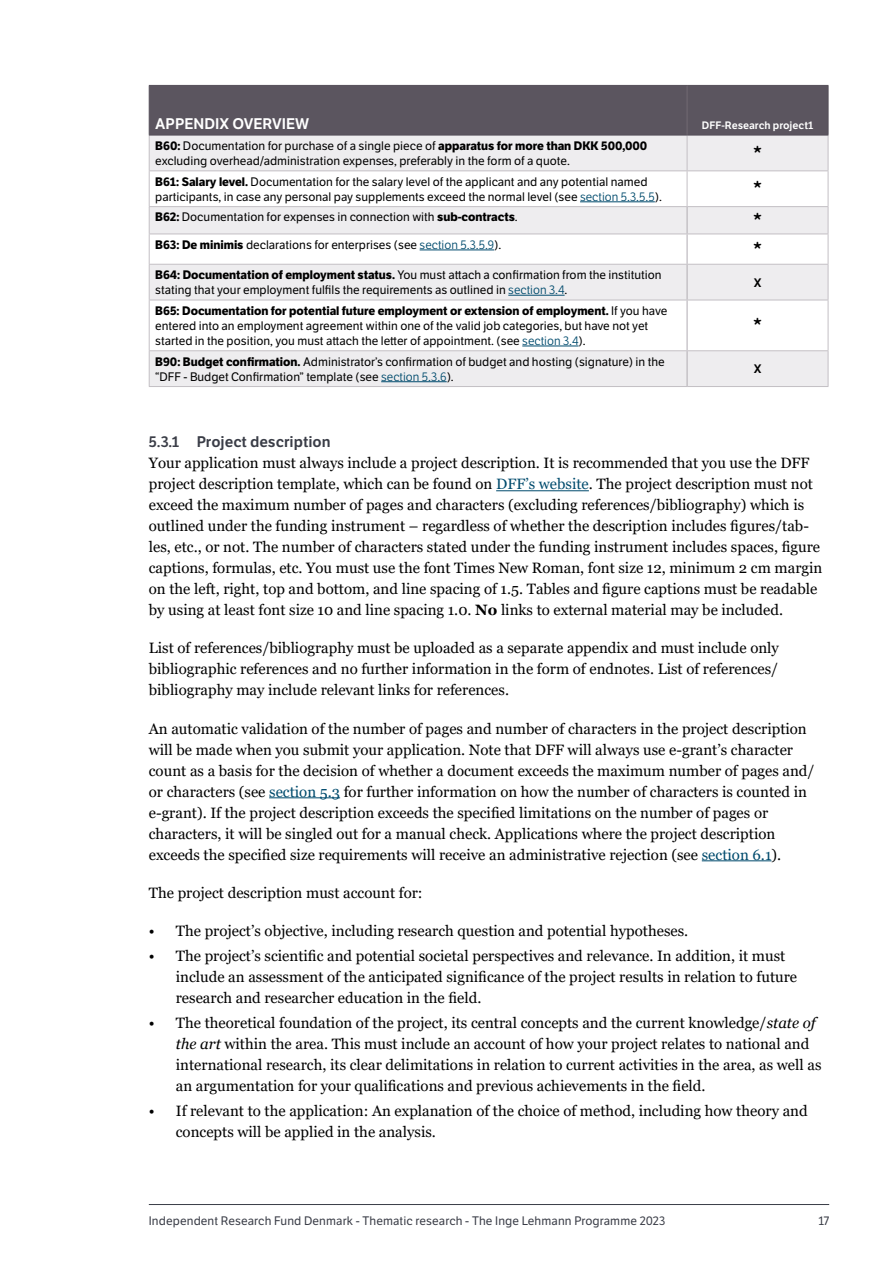
<style>
.page{position:relative;width:893px;height:1263px;background:#fff}
.page>*{position:absolute;margin:0;border:0;box-sizing:border-box;transform-origin:0 0}
.Brød_tabel{font:21px "LFT Etica SB";color:#000}
.brød{font:15px/21px "Georgia";color:#000}
.Overkrift_3__H4_tag{font:15px "LFT Etica SB";color:#3a3d47}
.Brød_tabel_overskrif{font:15px "LFT Etica SB";color:#fff}
.Brød_tabel-2{font:12px/15px "LFT Etica";color:#000}
.t1{font:12px "LFT Etica";letter-spacing:.01em;color:#3a3d47}
.Brød_tabel-3{font:12px "LFT Etica SB";color:#000}
.Brød_tabel_overskrif-2{font:10.5px "LFT Etica SB";color:#fff}
.s1{font-weight:700}
.s2{color:#004b6d}
.s3{font-style:italic}
</style>
<div class="page">
<hr style="left:149px;top:1204px;width:680px;height:1px;background:#3a3d47">
<hr style="left:496px;top:490px;width:93px;height:1px;background:#004b6d">
<hr style="left:269px;top:797px;width:71px;height:1px;background:#004b6d">
<hr style="left:702px;top:860px;width:69px;height:1px;background:#004b6d">
<div style="left:150px;top:86px;width:678px;height:49px;background:#5b555f"></div>
<div style="left:150px;top:136px;width:678px;height:250px;background:#eeedef"></div>
<svg style="left:150px;top:171px;width:678px;height:179px"></svg>
<hr style="left:149px;top:135px;width:1px;height:35px;background:#c3bfc4">
<hr style="left:687px;top:135px;width:1px;height:35px;background:#c3bfc4">
<hr style="left:828px;top:135px;width:1px;height:35px;background:#c3bfc4">
<hr style="left:149px;top:170px;width:538px;height:1px;background:#c3bfc4">
<hr style="left:149px;top:171px;width:1px;height:35px;background:#c3bfc4">
<hr style="left:687px;top:170px;width:141px;height:1px;background:#c3bfc4">
<hr style="left:687px;top:171px;width:1px;height:35px;background:#c3bfc4">
<hr style="left:828px;top:171px;width:1px;height:35px;background:#c3bfc4">
<hr style="left:149px;top:85px;width:538px;height:1px;background:#554f59">
<hr style="left:149px;top:86px;width:1px;height:49px;background:#554f59">
<hr style="left:687px;top:85px;width:141px;height:1px;background:#554f59">
<hr style="left:828px;top:86px;width:1px;height:49px;background:#554f59">
<hr style="left:149px;top:135px;width:538px;height:1px;background:#554f59">
<hr style="left:687px;top:135px;width:141px;height:1px;background:#554f59">
<svg style="left:687px;top:207px;width:1px;height:27px"></svg>
<hr style="left:687px;top:234px;width:1px;height:30px;background:#b1acb2">
<hr style="left:687px;top:265px;width:1px;height:35px;background:#b1acb2">
<hr style="left:687px;top:300px;width:1px;height:50px;background:#b1acb2">
<hr style="left:687px;top:351px;width:1px;height:35px;background:#b1acb2">
<hr style="left:149px;top:206px;width:538px;height:1px;background:#c3bfc4">
<svg style="left:149px;top:207px;width:1px;height:27px"></svg>
<hr style="left:687px;top:206px;width:141px;height:1px;background:#c3bfc4">
<svg style="left:828px;top:207px;width:1px;height:27px"></svg>
<hr style="left:149px;top:234px;width:538px;height:1px;background:#c3bfc4">
<hr style="left:149px;top:234px;width:1px;height:30px;background:#c3bfc4">
<hr style="left:687px;top:234px;width:141px;height:1px;background:#c3bfc4">
<hr style="left:828px;top:234px;width:1px;height:30px;background:#c3bfc4">
<hr style="left:149px;top:264px;width:538px;height:1px;background:#c3bfc4">
<hr style="left:149px;top:265px;width:1px;height:35px;background:#c3bfc4">
<hr style="left:687px;top:264px;width:141px;height:1px;background:#c3bfc4">
<hr style="left:828px;top:265px;width:1px;height:35px;background:#c3bfc4">
<hr style="left:149px;top:300px;width:538px;height:1px;background:#c3bfc4">
<hr style="left:149px;top:300px;width:1px;height:50px;background:#c3bfc4">
<hr style="left:687px;top:300px;width:141px;height:1px;background:#c3bfc4">
<hr style="left:828px;top:300px;width:1px;height:50px;background:#c3bfc4">
<hr style="left:149px;top:350px;width:538px;height:1px;background:#c3bfc4">
<hr style="left:149px;top:351px;width:1px;height:35px;background:#c3bfc4">
<hr style="left:687px;top:350px;width:141px;height:1px;background:#c3bfc4">
<hr style="left:828px;top:351px;width:1px;height:35px;background:#c3bfc4">
<hr style="left:149px;top:386px;width:538px;height:1px;background:#c3bfc4">
<hr style="left:687px;top:386px;width:141px;height:1px;background:#c3bfc4">
<hr style="left:687px;top:86px;width:1px;height:49px;background:#716a73">
<hr style="left:580px;top:201px;width:75px;height:1px;background:#004b6d">
<hr style="left:420px;top:250px;width:74px;height:1px;background:#004b6d">
<hr style="left:508px;top:295px;width:57px;height:1px;background:#004b6d">
<hr style="left:522px;top:346px;width:57px;height:1px;background:#004b6d">
<hr style="left:381px;top:381px;width:66px;height:1px;background:#004b6d">
<h4 class="Brød_tabel_overskrif" style="left:155px;top:115px;width:156px">APPENDIX OVERVIEW</h4>
<h4 class="Brød_tabel_overskrif-2" style="left:702px;top:119px;width:113px">DFF-Research project1</h4>
<p class="Brød_tabel-2" style="left:155px;top:138px;width:494px"><span class="s1">B60:</span> Documentation for purchase of a single piece of <span class="s1">apparatus for more than DKK 500,000 </span>excluding overhead/administration expenses, preferably in the form of a quote.</p>
<p class="Brød_tabel" style="left:753px;top:140px;width:11px">*</p>
<p class="Brød_tabel-2" style="left:155px;top:174px;width:508px"><span class="s1">B61: Salary level.</span> Documentation for the salary level of the applicant and any potential named participants, in case any personal pay supplements exceed the normal level (see <span class="s2">section 5.3.5.5</span>).</p>
<p class="Brød_tabel" style="left:753px;top:176px;width:11px">*</p>
<p class="Brød_tabel-2" style="left:155px;top:210px;width:364px"><span class="s1">B62:</span> Documentation for expenses in connection with <span class="s1">sub-contracts</span>.</p>
<p class="Brød_tabel" style="left:753px;top:208px;width:11px">*</p>
<p class="Brød_tabel-2" style="left:155px;top:237px;width:348px"><span class="s1">B63: De minimis</span> declarations for enterprises (see <span class="s2">section 5.3.5.9</span>).</p>
<p class="Brød_tabel" style="left:753px;top:237px;width:11px">*</p>
<p class="Brød_tabel-2" style="left:155px;top:268px;width:508px"><span class="s1">B64: Documentation of employment status.</span> You must attach a confirmation from the institution stating that your employment fulfils the requirements as outlined in <span class="s2">section 3.4</span>.</p>
<p class="Brød_tabel-3" style="left:754px;top:275px;width:9px">X</p>
<p class="Brød_tabel-2" style="left:155px;top:303px;width:514px"><span class="s1">B65: Documentation for potential future employment or extension of employment.</span> If you have entered into an employment agreement within one of the valid job categories, but have not yet started in the position, you must attach the letter of appointment. (see <span class="s2">section 3.4</span>).</p>
<p class="Brød_tabel" style="left:753px;top:313px;width:11px">*</p>
<p class="Brød_tabel-2" style="left:155px;top:354px;width:511px"><span class="s1">B90: Budget confirmation.</span> Administrator’s confirmation of budget and hosting (signature) in the “DFF - Budget Confirmation” template (see <span class="s2">section 5.3.6</span>).</p>
<p class="Brød_tabel-3" style="left:754px;top:361px;width:9px">X</p>
<h4 class="Overkrift_3__H4_tag" style="left:149px;top:433px;width:183px">5.3.1 Project description</h4>
<p class="brød" style="left:149px;top:453px;width:675px">Your application must always include a project description. It is recommended that you use the DFF project description template, which can be found on <span class="s2">DFF’s website</span>. The project description must not exceed the maximum number of pages and characters (excluding references/bibliography) which is outlined under the funding instrument – regardless of whether the description includes figures/tab&shy;les, etc., or not. The number of characters stated under the funding instrument includes spaces, figure captions, formulas, etc. You must use the font Times New Roman, font size 12, minimum 2 cm margin on the left, right, top and bottom, and line spacing of 1.5. Tables and figure captions must be readable by using at least font size 10 and line spacing 1.0. <span class="s1">No</span> links to external material may be included.</p>
<p class="brød" style="left:149px;top:638px;width:632px;text-align:justify">List of references/bibliography must be uploaded as a separate appendix and must include only bibliographic references and no further information in the form of endnotes. List of references/ bibliography may include relevant links for references.</p>
<p class="brød" style="left:149px;top:718px;width:667px">An automatic validation of the number of pages and number of characters in the project description will be made when you submit your application. Note that DFF will always use e-grant’s character count as a basis for the decision of whether a document exceeds the maximum number of pages and/ or characters (see <span class="s2">section 5.3</span> for further information on how the number of characters is counted in e-grant). If the project description exceeds the specified limitations on the number of pages or characters, it will be singled out for a manual check. Applications where the project description exceeds the specified size requirements will receive an administrative rejection (see <span class="s2">section 6.1</span>).</p>
<p class="brød" style="left:149px;top:882px;width:275px">The project description must account for:</p>
<p class="brød" style="left:149px;top:920px;width:541px">• The project’s objective, including research question and potential hypotheses.</p>
<p class="brød" style="left:176px;top:945px;width:623px;text-indent:-27px">• The project’s scientific and potential societal perspectives and relevance. In addition, it must include an assessment of the anticipated significance of the project results in relation to future research and researcher education in the field.</p>
<p class="brød" style="left:176px;top:1013px;width:647px;text-indent:-27px">• The theoretical foundation of the project, its central concepts and the current knowledge/<span class="s3">state of the art</span> within the area. This must include an account of how your project relates to national and international research, its clear delimitations in relation to current activities in the area, as well as an argumentation for your qualifications and previous achievements in the field.</p>
<p class="brød" style="left:176px;top:1101px;width:633px;text-indent:-27px">• If relevant to the application: An explanation of the choice of method, including how theory and concepts will be applied in the analysis.</p>
<p class="t1" style="left:149px;top:1214px;width:518px">Independent Research Fund Denmark - Thematic research - The Inge Lehmann Programme 2023</p>
<p class="t1" style="left:818px;top:1214px;width:12px">17</p>
</div>
